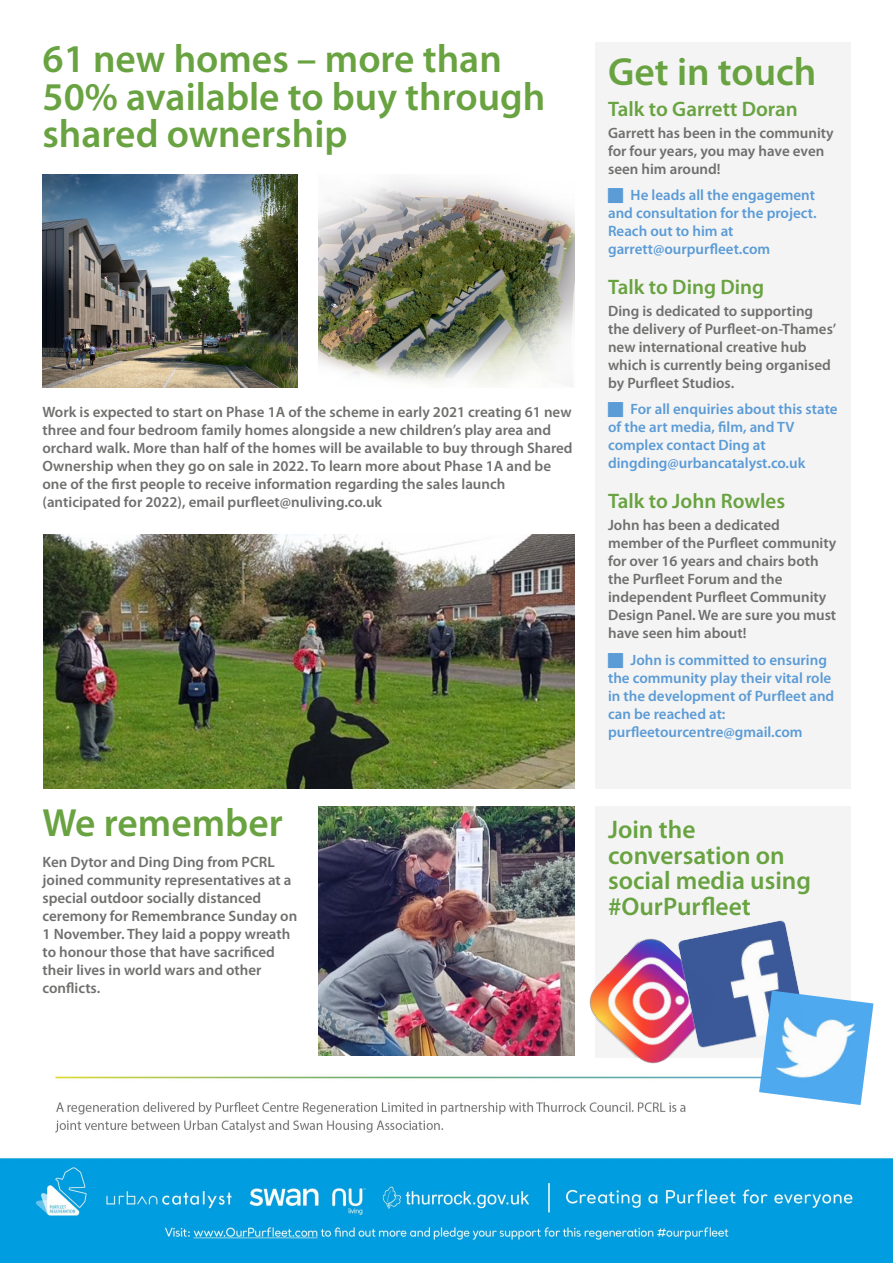
<style>
.page{position:relative;width:893px;height:1263px;background:#fff}
.page>*{position:absolute;margin:0;border:0;box-sizing:border-box;transform-origin:0 0}
.t1{font:600 39.45px/37.5px "Myriad Pro";color:#69a341}
.t2{font:600 25.5px/25.5px "Myriad Pro";color:#69a341}
.t3{font:600 21px "Myriad Pro";color:#69a341}
.t4{font:600 15px/18px "Myriad Pro";color:#6f6f6e}
.t5{font:600 15px/18px "Myriad Pro";color:#5b9bd6}
</style>
<div class="page">
<div style="left:595px;top:43px;width:255px;height:746px;background:#f4f4f4"></div>
<img style="left:0;top:1076px;width:893px;height:187px">
<div style="left:595px;top:806px;width:255px;height:252px;background:#f4f4f4"></div>
<img style="left:589px;top:938px;width:83px;height:126px">
<img style="left:672px;top:920px;width:127px;height:134px">
<img style="left:759px;top:990px;width:114px;height:115px">
<img style="left:319px;top:180px;width:255px;height:207px">
<img style="left:43px;top:174px;width:255px;height:213px">
<img style="left:44px;top:534px;width:530px;height:255px">
<img style="left:319px;top:806px;width:255px;height:249px">
<p class="t1" style="left:43px;top:43px;width:504px">61 new homes – more than<br>50% available to buy through shared ownership</p>
<p class="t4" style="left:43px;top:404px;width:532px">Work is expected to start on Phase 1A of the scheme in early 2021 creating 61 new three and four bedroom family homes alongside a new children’s play area and orchard walk. More than half of the homes will be available to buy through Shared Ownership when they go on sale in 2022. To learn more about Phase 1A and be one of the first people to receive information regarding the sales launch (anticipated for 2022), email purfleet@nuliving.co.uk</p>
<p class="t1" style="left:43px;top:807px;width:242px">We remember</p>
<p class="t4" style="left:43px;top:854px;width:256px">Ken Dytor and Ding Ding from PCRL joined community representatives at a special outdoor socially distanced ceremony for Remembrance Sunday on<br>1 November. They laid a poppy wreath to honour those that have sacrificed their lives in world wars and other conflicts.</p>
<p class="t1" style="left:608px;top:56px;width:210px">Get in touch</p>
<p class="t3" style="left:608px;top:101px;width:191px">Talk to Garrett Doran</p>
<p class="t4" style="left:608px;top:125px;width:227px">Garrett has been in the community for four years, you may have even seen him around!</p>
<p class="t5" style="left:608px;top:188px;width:210px;text-indent:22px">He leads all the engagement and consultation for the project.<br>Reach out to him at garrett@ourpurfleet.com</p>
<p class="t3" style="left:608px;top:279px;width:158px">Talk to Ding Ding</p>
<p class="t4" style="left:608px;top:303px;width:230px">Ding is dedicated to supporting the delivery of Purfleet-on-Thames’ new international creative hub which is currently being organised by Purfleet Studios.</p>
<p class="t5" style="left:608px;top:402px;width:231px;text-indent:22px">For all enquiries about this state of the art media, film, and TV complex contact Ding at dingding@urbancatalyst.co.uk</p>
<p class="t3" style="left:608px;top:493px;width:179px">Talk to John Rowles</p>
<p class="t4" style="left:608px;top:517px;width:230px">John has been a dedicated member of the Purfleet community for over 16 years and chairs both the Purfleet Forum and the independent Purfleet Community<br>Design Panel. We are sure you must have seen him about!</p>
<p class="t5" style="left:608px;top:652px;width:228px;text-indent:22px">John is committed to ensuring the community play their vital role in the development of Purfleet and can be reached at: purfleetourcentre@gmail.com</p>
<p class="t2" style="left:608px;top:819px;width:205px">Join the conversation on social media using #OurPurfleet</p>
</div>
